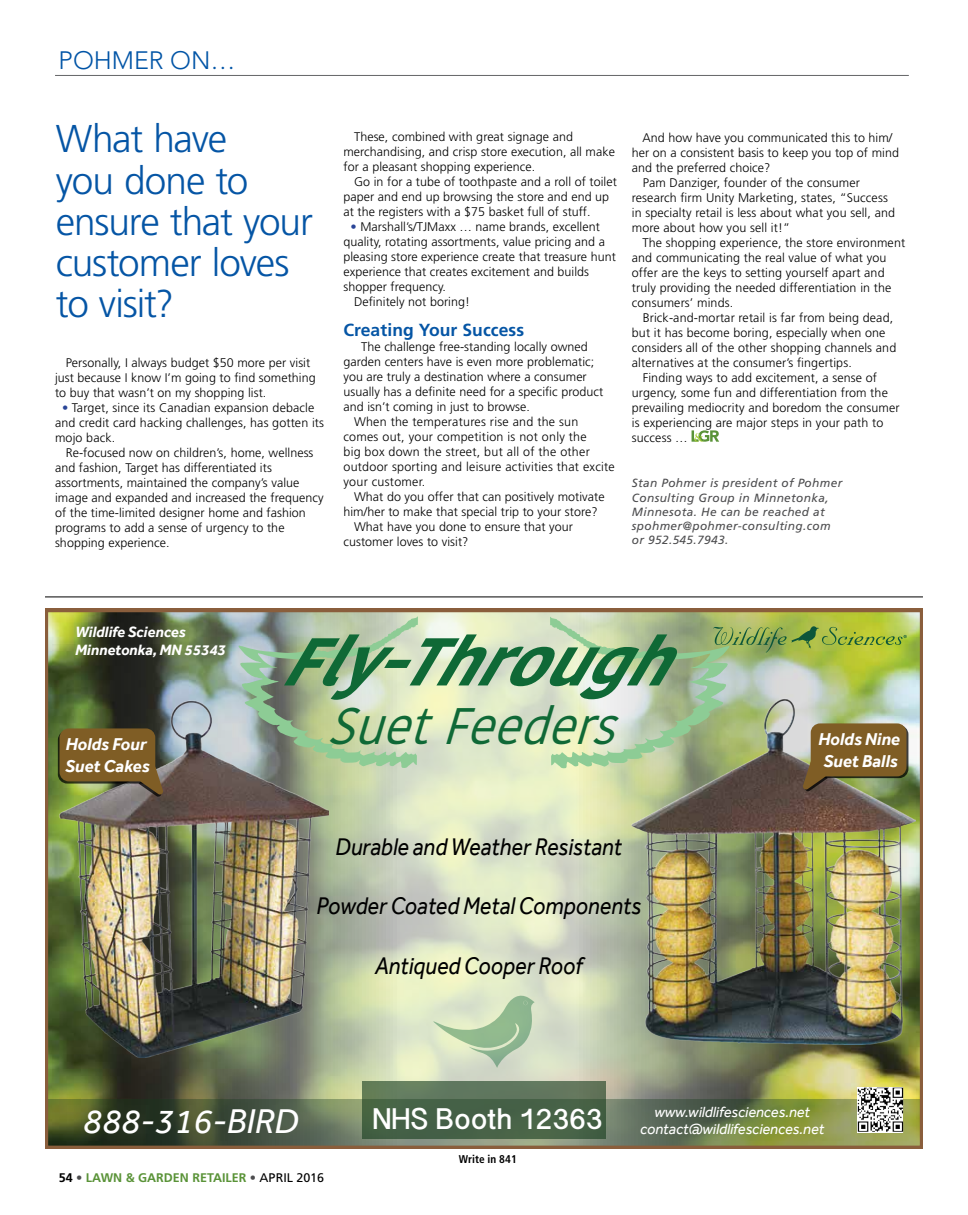
<style>
.page{position:relative;width:968px;height:1215px;background:#fff}
.page>*{position:absolute;margin:0;border:0;box-sizing:border-box;transform-origin:0 0}
.t1{font:italic 700 67.38px "Kohinoor Devanagari";color:#0f6936}
.t2{font:italic 51.25px "Kohinoor Devanagari";color:#0f6936;scale:.96 1}
.t3{font:300 38.75px/41.2px "Frutiger";letter-spacing:-.03em;color:#0555a5}
.t4{font:italic 35.25px "Effra";letter-spacing:-.005em;color:#fff}
.t5{font:700 33.25px "Oriya Sangam MN";color:#fff}
.t6{font:300 25px "Avenir LT Std";color:#0054a6}
.t7{font:italic 24.75px "Effra";color:#000;scale:.9 1}
.t8{font:italic 700 17.62px/21.1px "Effra";color:#fff}
.t9{font:700 17.5px "Frutiger";letter-spacing:.005em;color:#0555a5}
.t10{font:italic 700 15.38px/18.5px "Effra";letter-spacing:-.005em;color:#fff}
.t11{font:italic 15.12px/17.2px "Effra";letter-spacing:-.005em;color:#fff;text-align:center}
.t12{font:300 12.5px/15px "Frutiger";letter-spacing:.005em;color:#000}
.t13{font:700 12.5px "Frutiger";color:#5a9338}
.t14{font:italic 11.88px/14.4px "Frutiger";letter-spacing:.03em;color:#4d4d4f}
.t15{font:700 condensed 11.25px "Frutiger";color:#000}
.s1{color:#2a4597}
.s2{color:#000}
.s3{font-weight:400;color:#4d4d4f}
.s4{font-weight:400;color:#000}
</style>
<div class="page">
<hr style="left:55px;top:75px;width:853px;height:1px;background:#636466">
<svg style="left:691px;top:430px;width:28px;height:12px"></svg>
<hr style="left:45px;top:597px;width:877px;height:1px;background:#000">
<img style="left:45px;top:609px;width:877px;height:540px">
<h3 class="t6" style="left:59px;top:46px;width:178px">POHMER ON…</h3>
<h3 class="t3" style="left:56px;top:118px;width:258px">What have<br>you done to ensure that your customer loves to visit?</h3>
<p class="t12" style="left:55px;top:355px;width:262px;text-indent:11px">Personally, I always budget $50 more per visit just because I know I’m going to find something to buy that wasn’t on my shopping list.</p>
<p class="t12" style="left:55px;top:400px;width:270px;text-indent:7px"><span class="s1">•</span> Target, since its Canadian expansion debacle and credit card hacking challenges, has gotten its mojo back.</p>
<p class="t12" style="left:55px;top:445px;width:270px;text-indent:11px">Re-focused now on children’s, home, wellness and fashion, Target has differentiated its assortments, maintained the company’s value image and expanded and increased the frequency of the time-limited designer home and fashion programs to add a sense of urgency to the shopping experience.</p>
<p class="t12" style="left:343px;top:130px;width:273px;text-indent:11px">These, combined with great signage and merchandising, and crisp store execution, all make for a pleasant shopping experience.</p>
<p class="t12" style="left:343px;top:175px;width:275px;text-indent:11px">Go in for a tube of toothpaste and a roll of toilet paper and end up browsing the store and end up at the registers with a $75 basket full of stuff.</p>
<p class="t12" style="left:350px;top:220px;width:251px"><span class="s1">•</span> Marshall’s/TJMaxx … name brands, excellent</p>
<p class="t12" style="left:343px;top:235px;width:263px">quality, rotating assortments, value pricing and a</p>
<p class="t12" style="left:343px;top:250px;width:274px">pleasing store experience create that treasure hunt</p>
<p class="t12" style="left:343px;top:265px;width:247px">experience that creates excitement and builds</p>
<p class="t12" style="left:343px;top:280px;width:104px">shopper frequency.</p>
<p class="t12" style="left:354px;top:295px;width:117px">Definitely not boring!</p>
<h3 class="t9" style="left:343px;top:320px;width:182px">Creating Your Success</h3>
<p class="t12" style="left:361px;top:339px;width:228px">The challenge free-standing locally owned</p>
<p class="t12" style="left:343px;top:354px;width:252px">garden centers have is even more problematic;</p>
<p class="t12" style="left:343px;top:369px;width:245px">you are truly a destination where a consumer</p>
<p class="t12" style="left:343px;top:384px;width:261px">usually has a definite need for a specific product</p>
<p class="t12" style="left:343px;top:399px;width:188px">and isn’t coming in just to browse.</p>
<p class="t12" style="left:354px;top:414px;width:226px">When the temperatures rise and the sun</p>
<p class="t12" style="left:343px;top:429px;width:245px">comes out, your competition is not only the</p>
<p class="t12" style="left:343px;top:444px;width:248px">big box down the street, but all of the other</p>
<p class="t12" style="left:343px;top:459px;width:273px">outdoor sporting and leisure activities that excite</p>
<p class="t12" style="left:343px;top:474px;width:83px">your customer.</p>
<p class="t12" style="left:354px;top:489px;width:252px">What do you offer that can positively motivate</p>
<p class="t12" style="left:343px;top:504px;width:256px">him/her to make that special trip to your store?</p>
<p class="t12" style="left:354px;top:519px;width:220px">What have you done to ensure that your</p>
<p class="t12" style="left:343px;top:534px;width:127px">customer loves to visit?</p>
<p class="t12" style="left:642px;top:130px;width:251px">And how have you communicated this to him/</p>
<p class="t12" style="left:632px;top:145px;width:268px">her on a consistent basis to keep you top of mind</p>
<p class="t12" style="left:632px;top:160px;width:140px">and the preferred choice?</p>
<p class="t12" style="left:642px;top:175px;width:219px">Pam Danziger, founder of the consumer</p>
<p class="t12" style="left:632px;top:190px;width:257px">research firm Unity Marketing, states, “Success</p>
<p class="t12" style="left:632px;top:205px;width:265px">in specialty retail is less about what you sell, and</p>
<p class="t12" style="left:632px;top:220px;width:160px">more about how you sell it!”</p>
<p class="t12" style="left:642px;top:235px;width:264px">The shopping experience, the store environment</p>
<p class="t12" style="left:632px;top:250px;width:256px">and communicating the real value of what you</p>
<p class="t12" style="left:632px;top:265px;width:254px">offer are the keys to setting yourself apart and</p>
<p class="t12" style="left:632px;top:280px;width:261px">truly providing the needed differentiation in the</p>
<p class="t12" style="left:632px;top:295px;width:103px">consumers’ minds.</p>
<p class="t12" style="left:642px;top:310px;width:252px">Brick-and-mortar retail is far from being dead,</p>
<p class="t12" style="left:632px;top:325px;width:255px">but it has become boring, especially when one</p>
<p class="t12" style="left:632px;top:340px;width:266px">considers all of the other shopping channels and</p>
<p class="t12" style="left:632px;top:355px;width:221px">alternatives at the consumer’s fingertips.</p>
<p class="t12" style="left:642px;top:370px;width:236px">Finding ways to add excitement, a sense of</p>
<p class="t12" style="left:632px;top:385px;width:257px">urgency, some fun and differentiation from the</p>
<p class="t12" style="left:632px;top:400px;width:269px">prevailing mediocrity and boredom the consumer</p>
<p class="t12" style="left:632px;top:415px;width:253px">is experiencing are major steps in your path to</p>
<p class="t12" style="left:632px;top:430px;width:57px">success …</p>
<p class="t14" style="left:632px;top:475px;width:212px">Stan Pohmer is president of Pohmer<br>Consulting Group in Minnetonka,<br>Minnesota. He can be reached at spohmer@pohmer-consulting.com or 952.545.7943.</p>
<p class="t10" style="left:75px;top:622px;width:152px">Wildlife Sciences<br>Minnetonka, MN 55343</p>
<h1 class="t1" style="left:278px;top:602px;width:456px">Fly-Through</h1>
<h2 class="t2" style="left:327px;top:697px;width:327px">SuetFeeders</h2>
<h3 class="t8" style="left:65px;top:734px;width:86px">Holds Four<br>Suet Cakes</h3>
<h3 class="t8" style="left:818px;top:729px;width:84px;text-align:center">Holds Nine<br>Suet Balls</h3>
<h3 class="t7" style="left:335px;top:832px;width:320px">Durable and Weather Resistant</h3>
<h3 class="t7" style="left:316px;top:892px;width:362px">Powder Coated Metal Components</h3>
<h3 class="t7" style="left:375px;top:951px;width:232px">Antiqued Cooper Roof</h3>
<h3 class="t4" style="left:83px;top:1101px;width:217px">888-316-BIRD</h3>
<p class="t11" style="left:640px;top:1103px;width:186px">www.wildlifesciences.net contact@wildlifesciences.net</p>
<p class="t15" style="left:459px;top:1152px;width:60px">Write in 841</p>
<h3 class="t5" style="left:372px;top:1098px;width:232px">NHS Booth 12363</h3>
<p class="t13" style="left:59px;top:1170px;width:267px"><span class="s2">54</span> <span class="s3">•</span> LAWN &amp; GARDEN RETAILER <span class="s3">•</span> <span class="s4">APRIL 2016</span></p>
</div>
